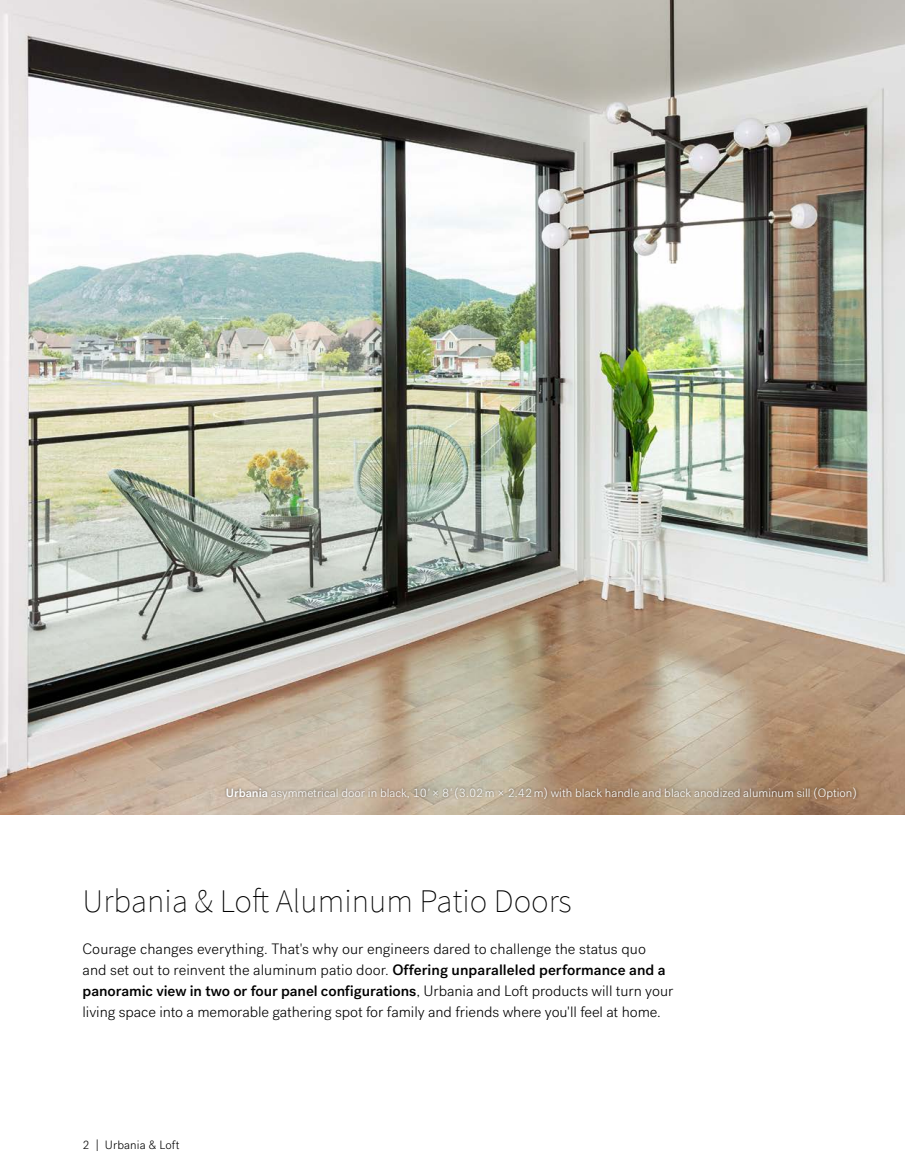
<style>
.page{position:relative;width:905px;height:1175px;background:#fff}
.page>*{position:absolute;margin:0;border:0;box-sizing:border-box;transform-origin:0 0}
.H1_source_sans_ultra{font:200 33px "Source Sans Pro";color:#000}
.P2_Post_grotesk_9_12{font:300 15px/21px "Post Grotesk";letter-spacing:.005em;color:#000}
.P2_Post_grotesk_9_12-2{font:300 12px "Post Grotesk";color:#fff}
.Footer_Left_page{font:300 12px "Post Grotesk";letter-spacing:.01em;color:#000}
.s1{font-weight:500}
.s2{font-style:italic}
</style>
<div class="page">
<img style="left:0;top:0;width:904px;height:814px">
<div style="left:224px;top:784px;width:634px;height:17px;background:#000;opacity:.5"></div>
<p class="P2_Post_grotesk_9_12-2" style="left:226px;top:785px;width:632px"><span class="s1">Urbania</span> asymmetrical door in black, 10<span class="s2">'</span> × 8<span class="s2">'</span> (3.02m × 2.42m) with black handle and black anodized aluminum sill (Option)</p>
<p class="H1_source_sans_ultra" style="left:82px;top:880px;width:490px">Urbania &amp; Loft Aluminum Patio Doors</p>
<p class="P2_Post_grotesk_9_12" style="left:82px;top:938px;width:592px">Courage changes everything. That's why our engineers dared to challenge the status quo and set out to reinvent the aluminum patio door. <span class="s1">Offering unparalleled performance and a panoramic view in two or four panel configurations</span>, Urbania and Loft products will turn your living space into a memorable gathering spot for family and friends where you'll feel at home.</p>
<p class="Footer_Left_page" style="left:82px;top:1138px;width:98px">2 | Urbania &amp; Loft</p>
</div>
